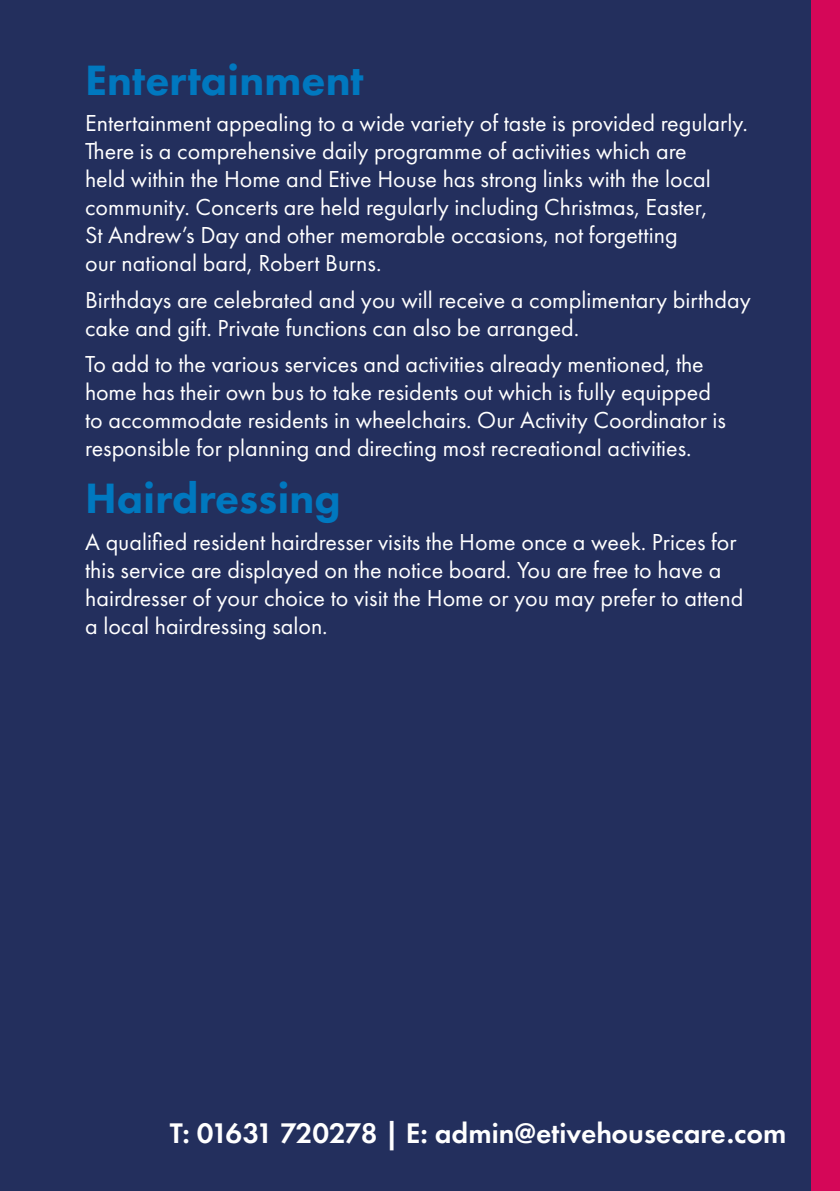
<style>
.page{position:relative;width:840px;height:1191px;background:#fff}
.page>*{position:absolute;margin:0;border:0;box-sizing:border-box;transform-origin:0 0}
.t1{font:800 44px "Futura PT";color:#0078bf}
.t2{font:600 29.4px "Futura PT";color:#fff}
.t3{font:24px/28px "Futura PT";color:#fff}
</style>
<div class="page">
<div style="left:0;top:0;width:839px;height:1191px;background:#232f5d"></div>
<div style="left:811px;top:0;width:28px;height:1191px;background:#d50758"></div>
<h1 class="t1" style="left:85px;top:52px;width:280px">Entertainment</h1>
<p class="t3" style="left:85px;top:109px;width:663px">Entertainment appealing to a wide variety of taste is provided regularly.<br>There is a comprehensive daily programme of activities which are<br>held within the Home and Etive House has strong links with the local community. Concerts are held regularly including Christmas, Easter,<br>St Andrew’s Day and other memorable occasions, not forgetting<br>our national bard, Robert Burns.</p>
<p class="t3" style="left:85px;top:285px;width:667px">Birthdays are celebrated and you will receive a complimentary birthday cake and gift. Private functions can also be arranged.</p>
<p class="t3" style="left:85px;top:350px;width:642px">To add to the various services and activities already mentioned, the home has their own bus to take residents out which is fully equipped to accommodate residents in wheelchairs. Our Activity Coordinator is responsible for planning and directing most recreational activities.</p>
<h1 class="t1" style="left:85px;top:471px;width:257px">Hairdressing</h1>
<p class="t3" style="left:85px;top:527px;width:659px">A qualified resident hairdresser visits the Home once a week. Prices for this service are displayed on the notice board. You are free to have a hairdresser of your choice to visit the Home or you may prefer to attend a local hairdressing salon.</p>
<p class="t2" style="left:170px;top:1114px;width:617px">T: 01631 720278 | E: admin@etivehousecare.com</p>
</div>
